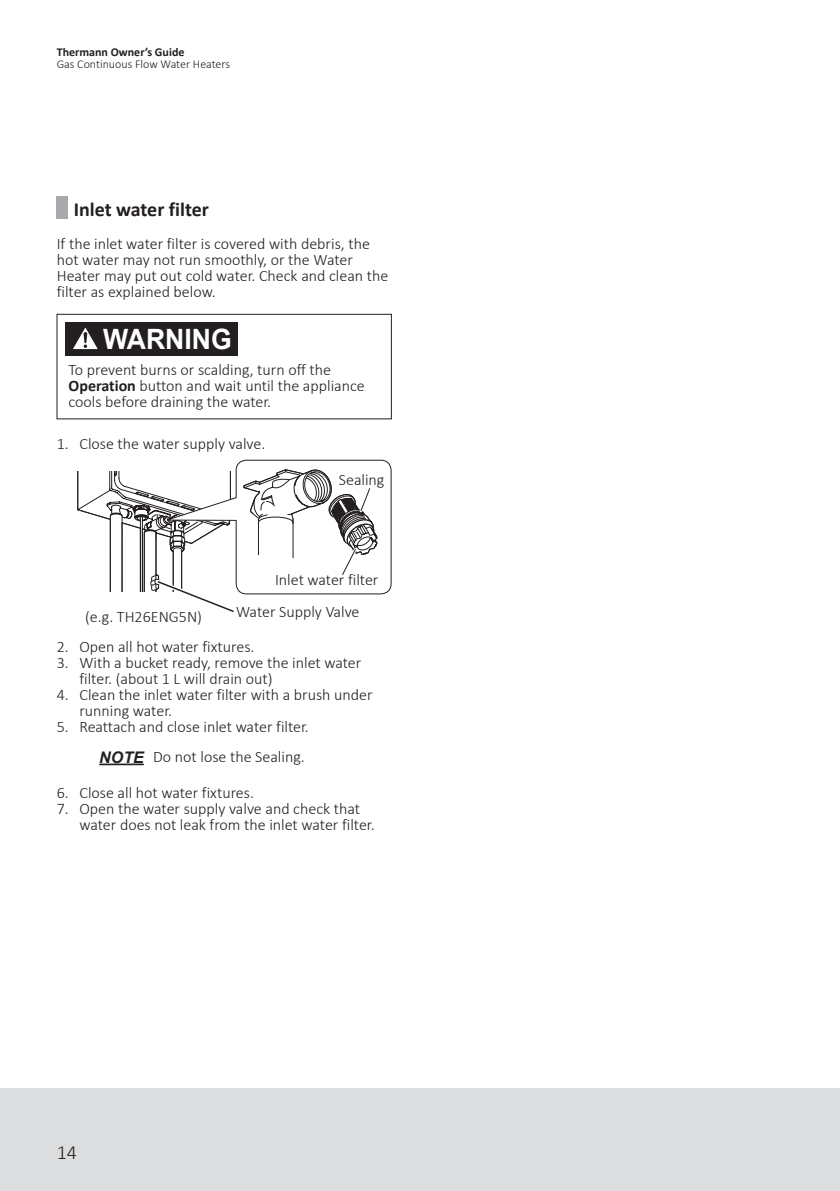
<style>
.page{position:relative;width:840px;height:1191px;background:#fff}
.page>*{position:absolute;margin:0;border:0;box-sizing:border-box;transform-origin:0 0}
.t1{font:700 28px "Arial";color:#fff;scale:.95 1}
.Body_B{font:700 20px "Calibri";color:#231f20}
.t2{font:300 20px "Calibri";color:#231f20}
.Body_L_8pt{font:300 16px/16px "Calibri";color:#231f20}
.Body_L_8pt_tab_Proce{font:300 16px/16px "Calibri";color:#231f20}
.t3{font:italic 700 16px "Arial";color:#231f20}
.t4{font:300 12px "Calibri";color:#231f20}
.t5{font:700 12px "Calibri";color:#231f20}
.s1{font-weight:700}
</style>
<div class="page">
<div style="left:0;top:1089px;width:839px;height:102px;background:#dcdddf"></div>
<div style="left:57px;top:196px;width:11px;height:23px;background:#a8a9ad"></div>
<div style="left:57px;top:314px;width:334px;height:105px;border:1px solid #231f20"></div>
<div style="left:65px;top:322px;width:172px;height:33px;background:#231f20"></div>
<svg style="left:73px;top:327px;width:25px;height:23px"></svg>
<hr style="left:99px;top:763px;width:45px;height:2px;background:#231f20">
<svg style="left:77px;top:459px;width:315px;height:153px"></svg>
<div style="left:236px;top:604px;width:123px;height:13px;background:#fff"></div>
<p class="t5" style="left:57px;top:44px;width:129px">Thermann Owner’s Guide</p>
<p class="t4" style="left:57px;top:57px;width:175px">Gas Continuous Flow Water Heaters</p>
<p class="Body_B" style="left:74px;top:195px;width:137px">Inlet water filter</p>
<p class="Body_L_8pt" style="left:57px;top:235px;width:333px">If the inlet water filter is covered with debris, the hot water may not run smoothly, or the Water Heater may put out cold water. Check and clean the filter as explained below.</p>
<p class="t1" style="left:103px;top:319px;width:137px">WARNING</p>
<p class="Body_L_8pt" style="left:69px;top:362px;width:297px">To prevent burns or scalding, turn off the<br><span class="s1">Operation</span> button and wait until the appliance cools before draining the water.</p>
<p class="Body_L_8pt_tab_Proce" style="left:57px;top:436px;width:210px">1. Close the water supply valve.</p>
<p class="Body_L_8pt" style="left:338px;top:472px;width:47px">Sealing</p>
<p class="Body_L_8pt" style="left:85px;top:608px;width:118px">(e.g. TH26ENG5N)</p>
<p class="Body_L_8pt" style="left:275px;top:571px;width:105px">Inlet water filter</p>
<p class="Body_L_8pt" style="left:236px;top:603px;width:125px">Water Supply Valve</p>
<p class="Body_L_8pt_tab_Proce" style="left:57px;top:638px;width:199px">2. Open all hot water fixtures.</p>
<p class="Body_L_8pt_tab_Proce" style="left:79px;top:654px;width:283px;text-indent:-23px">3. With a bucket ready, remove the inlet water filter. (about 1 L will drain out)</p>
<p class="Body_L_8pt_tab_Proce" style="left:79px;top:686px;width:294px;text-indent:-23px">4. Clean the inlet water filter with a brush under running water.</p>
<p class="Body_L_8pt_tab_Proce" style="left:57px;top:718px;width:253px">5. Reattach and close inlet water filter.</p>
<p class="t3" style="left:99px;top:746px;width:46px">NOTE</p>
<p class="Body_L_8pt" style="left:153px;top:748px;width:153px">Do not lose the Sealing.</p>
<p class="Body_L_8pt_tab_Proce" style="left:57px;top:784px;width:199px">6. Close all hot water fixtures.</p>
<p class="Body_L_8pt_tab_Proce" style="left:79px;top:800px;width:296px;text-indent:-23px">7. Open the water supply valve and check that water does not leak from the inlet water filter.</p>
<p class="t2" style="left:57px;top:1139px;width:22px">14</p>
</div>
